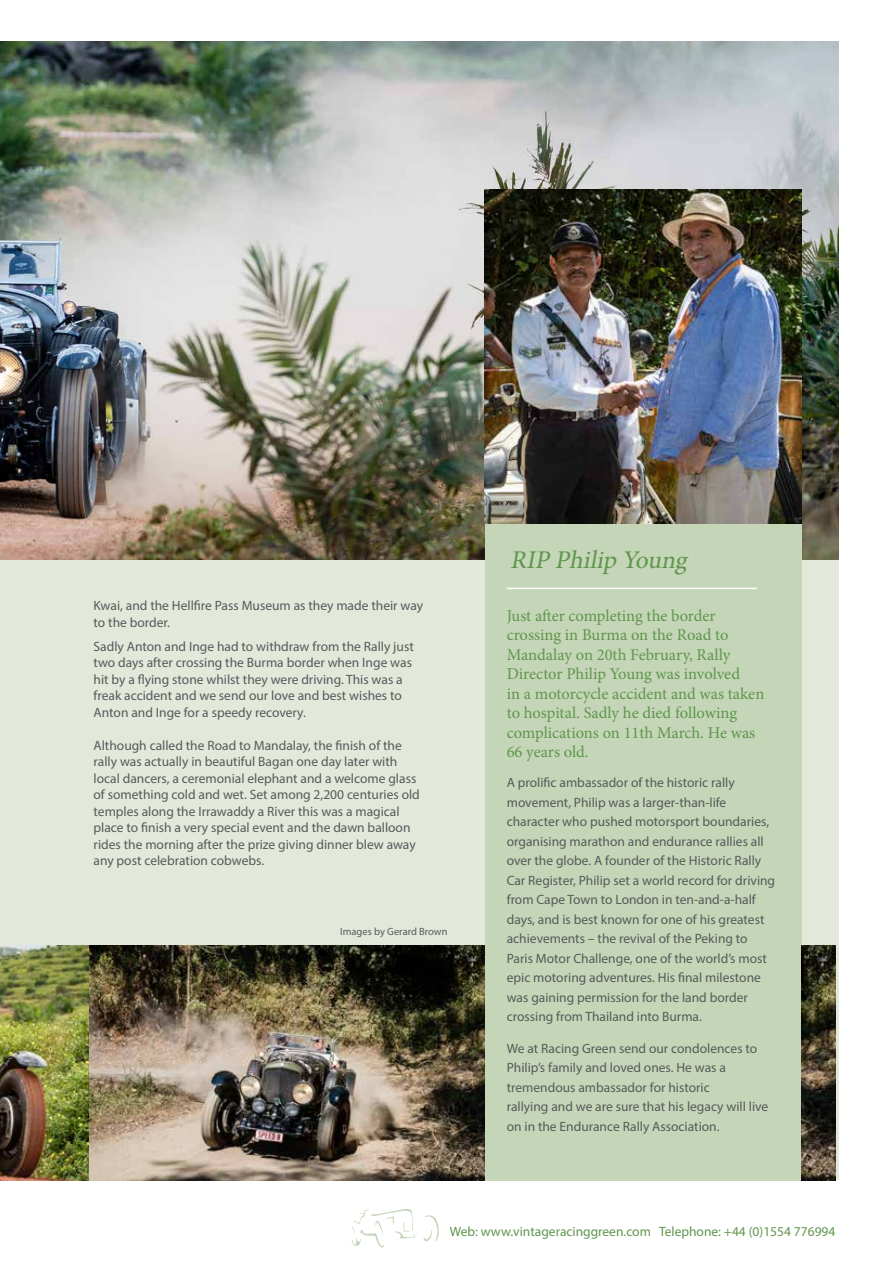
<style>
.page{position:relative;width:893px;height:1263px;background:#fff}
.page>*{position:absolute;margin:0;border:0;box-sizing:border-box;transform-origin:0 0}
.t1{font:italic 25.5px "Minion Pro";color:#60954d}
.t2{font:16.5px/19.5px "Minion Pro";color:#60954d}
.t3{font:13.5px/19.5px "Myriad Pro";color:#58595b}
.t4{font:13.5px "Myriad Pro";color:#60954d}
.t5{font:10.5px "Myriad Pro";color:#58595b}
</style>
<div class="page">
<div style="left:0;top:42px;width:839px;height:1138px;background:#e2e9db"></div>
<img style="left:0;top:42px;width:839px;height:517px">
<svg style="left:423px;top:1215px;width:16px;height:27px"></svg>
<svg style="left:351px;top:1209px;width:65px;height:39px"></svg>
<img style="left:0;top:945px;width:89px;height:235px">
<div style="left:485px;top:198px;width:316px;height:982px;background:#c4d6b7"></div>
<img style="left:485px;top:189px;width:316px;height:334px">
<img style="left:89px;top:945px;width:396px;height:235px">
<img style="left:801px;top:945px;width:35px;height:235px">
<hr style="left:507px;top:588px;width:250px;height:1px;background:#fff">
<p class="t3" style="left:94px;top:597px;width:331px;line-height:16.5px">Kwai, and the Hellfire Pass Museum as they made their way to the border.</p>
<p class="t3" style="left:94px;top:638px;width:322px;line-height:16.5px">Sadly Anton and Inge had to withdraw from the Rally just two days after crossing the Burma border when Inge was hit by a flying stone whilst they were driving. This was a freak accident and we send our love and best wishes to Anton and Inge for a speedy recovery.</p>
<p class="t3" style="left:94px;top:737px;width:328px;line-height:16.5px">Although called the Road to Mandalay, the finish of the rally was actually in beautiful Bagan one day later with local dancers, a ceremonial elephant and a welcome glass of something cold and wet. Set among 2,200 centuries old temples along the Irrawaddy a River this was a magical place to finish a very special event and the dawn balloon rides the morning after the prize giving dinner blew away any post celebration cobwebs.</p>
<p class="t5" style="left:340px;top:925px;width:109px">Images by Gerard Brown</p>
<h1 class="t1" style="left:510px;top:543px;width:184px">RIP Philip Young</h1>
<p class="t2" style="left:507px;top:606px;width:259px">Just after completing the border crossing in Burma on the Road to<br>Mandalay on 20th February, Rally<br>Director Philip Young was involved<br>in a motorcycle accident and was taken to hospital. Sadly he died following complications on 11th March. He was<br>66 years old.</p>
<p class="t3" style="left:507px;top:773px;width:270px">A prolific ambassador of the historic rally movement, Philip was a larger-than-life character who pushed motorsport boundaries, organising marathon and endurance rallies all over the globe. A founder of the Historic Rally Car Register, Philip set a world record for driving from Cape Town to London in ten-and-a-half days, and is best known for one of his greatest achievements – the revival of the Peking to Paris Motor Challenge, one of the world’s most epic motoring adventures. His final milestone was gaining permission for the land border crossing from Thailand into Burma.</p>
<p class="t3" style="left:507px;top:1038px;width:263px">We at Racing Green send our condolences to Philip’s family and loved ones. He was a tremendous ambassador for historic<br>rallying and we are sure that his legacy will live on in the Endurance Rally Association.</p>
<p class="t4" style="left:450px;top:1223px;width:387px">Web: www.vintageracinggreen.com Telephone: +44 (0)1554 776994</p>
</div>
